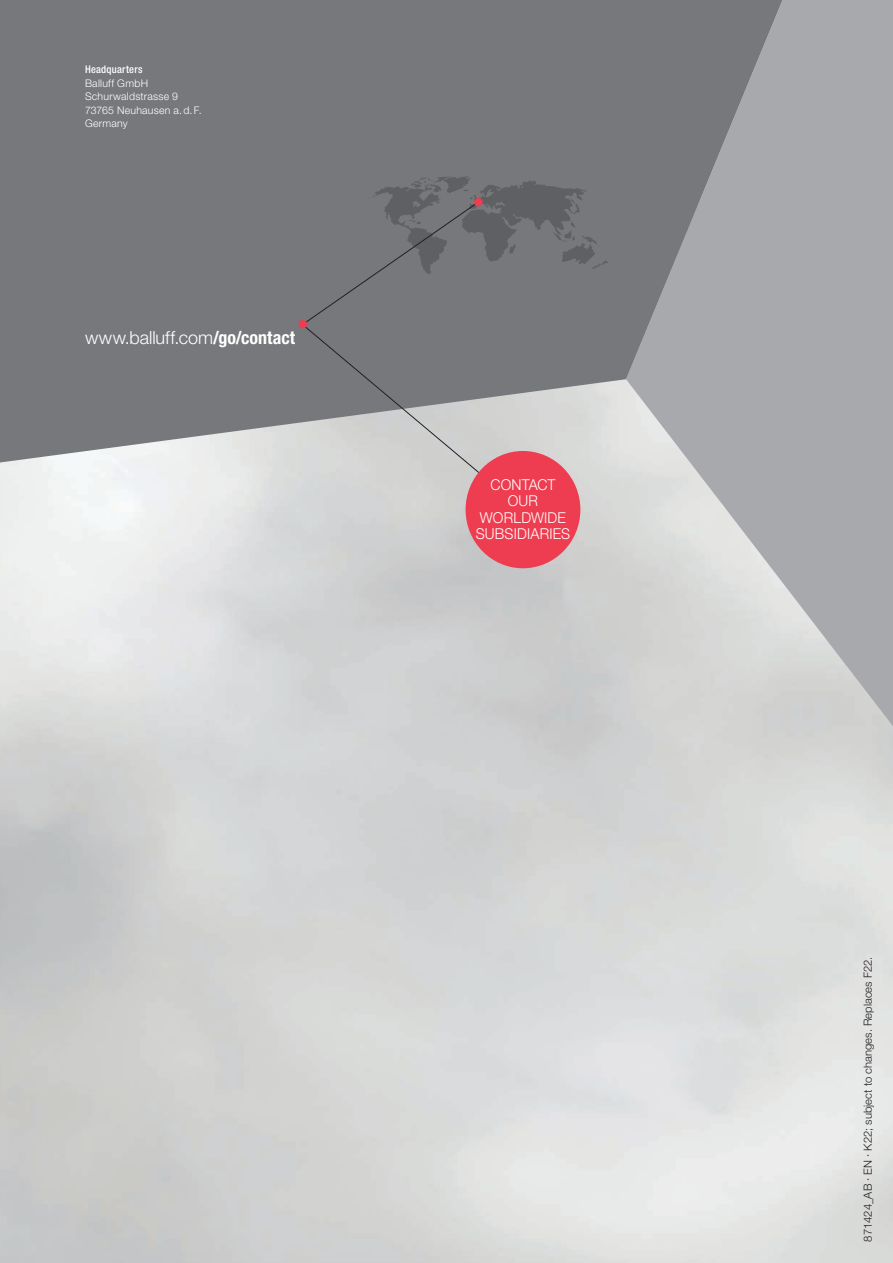
<style>
.page{position:relative;width:893px;height:1263px;background:#fff}
.page>*{position:absolute;margin:0;border:0;box-sizing:border-box;transform-origin:0 0}
._8Pt_Fließtext{font:300 18px "Helvetica Neue LT Pro";color:#fff}
._8Pt_Fließtext-2{font:300 15px/16.5px "Helvetica Neue LT Pro";letter-spacing:.015em;color:#fff;text-align:center;scale:.95 1}
.Doc-Nr_H45_7_5pt{font:300 11.25px "Helvetica Neue LT Pro";color:#231f20}
._8Pt_Fließtext-3{font:300 10.5px "Helvetica Neue LT Pro";letter-spacing:.025em;color:#fff}
._8Pt_Fließtext-4{font:500 condensed 10.5px "Helvetica Neue LT Pro";letter-spacing:.025em;color:#fff}
.s1{font-weight:700;font-stretch:condensed}
</style>
<div class="page">
<img style="left:0;top:482px;width:893px;height:781px">
<svg style="left:626px;top:482px;width:267px;height:361px;background:#cbcdcc"></svg>
<svg style="left:0;top:0;width:893px;height:482px;background:#8a8b8e"></svg>
<svg style="left:302px;top:176px;width:306px;height:334px;background:#8e9092"></svg>
<div style="left:298px;top:320px;width:9px;height:8px;background:#ee3d50;border-radius:50%"></div>
<div style="left:474px;top:198px;width:9px;height:9px;background:#ee3d50;border-radius:50%"></div>
<div style="left:466px;top:451px;width:114px;height:117px;background:#ee3d50;border-radius:50%"></div>
<p class="_8Pt_Fließtext-4" style="left:85px;top:63px;width:59px">Headquarters</p>
<p class="_8Pt_Fließtext-3" style="left:85px;top:76px;width:65px">Balluff GmbH</p>
<p class="_8Pt_Fließtext-3" style="left:85px;top:90px;width:95px">Schurwaldstrasse 9</p>
<p class="_8Pt_Fließtext-3" style="left:85px;top:103px;width:118px">73765 Neuhausen a.d. F.</p>
<p class="_8Pt_Fließtext-3" style="left:85px;top:117px;width:44px">Germany</p>
<p class="_8Pt_Fließtext" style="left:85px;top:326px;width:212px">www.balluff.com<span class="s1">/go/contact</span></p>
<p class="_8Pt_Fließtext-2" style="left:490px;top:476px;width:70px">CONTACT<br>OUR</p>
<p class="_8Pt_Fließtext-2" style="left:476px;top:509px;width:101px;text-align:left">WORLDWIDE<br>SUBSIDIARIES</p>
<p class="Doc-Nr_H45_7_5pt" style="left:861px;top:1242px;width:287px;rotate:-90deg">871424_AB · EN · K22; subject to changes. Replaces F22.</p>
</div>
